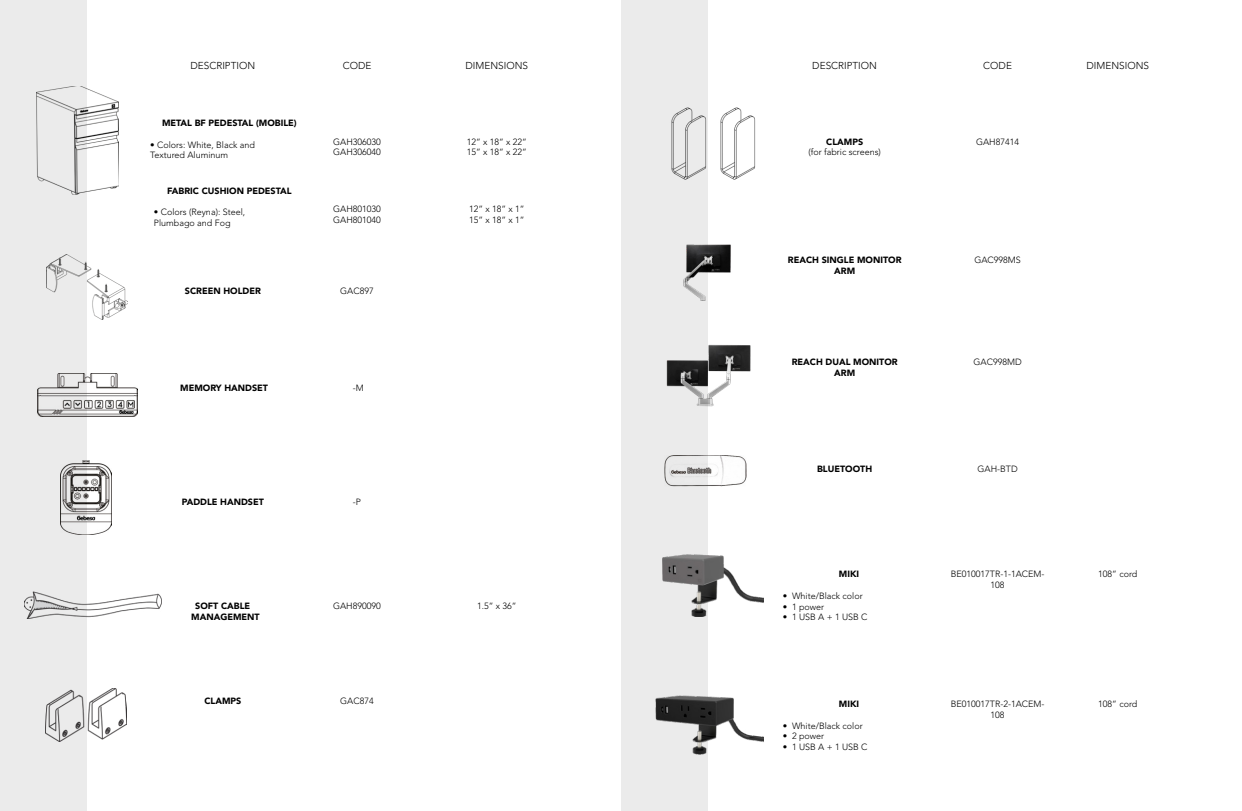
<style>
.page{position:relative;width:1242px;height:811px;background:#fff}
.page>*{position:absolute;margin:0;border:0;box-sizing:border-box;transform-origin:0 0}
.t1{font:300 10px "Avenir LT Pro";color:#000}
.t2{font:300 9px/10.8px "Avenir LT Pro";color:#000}
.t3{font:900 9px/10.8px "Avenir LT Pro";color:#000;text-align:center}
</style>
<div class="page">
<div style="left:0;top:0;width:86px;height:811px;background:#ebebeb"></div>
<div style="left:621px;top:0;width:86px;height:811px;background:#ebebeb"></div>
<div style="left:36px;top:86px;width:83px;height:114px;background:linear-gradient(to right,#e4e4e4,#fff)"></div>
<img style="left:37px;top:86px;width:81px;height:109px">
<div style="left:60px;top:461px;width:52px;height:76px;background:linear-gradient(to right,#e5e5e5,#fff)"></div>
<img style="left:61px;top:461px;width:50px;height:73px">
<svg style="left:37px;top:371px;width:99px;height:48px"></svg>
<img style="left:38px;top:374px;width:99px;height:42px">
<svg style="left:46px;top:266px;width:1px;height:23px"></svg>
<img style="left:47px;top:255px;width:81px;height:64px">
<img style="left:25px;top:592px;width:136px;height:26px">
<div style="left:45px;top:688px;width:82px;height:59px;background:linear-gradient(to right,#e6e6e6,#fff)"></div>
<img style="left:45px;top:688px;width:82px;height:53px">
<img style="left:671px;top:107px;width:36px;height:73px">
<img style="left:720px;top:107px;width:36px;height:73px">
<svg style="left:664px;top:462px;width:83px;height:17px"></svg>
<img style="left:665px;top:455px;width:81px;height:32px">
<div style="left:657px;top:334px;width:103px;height:80px;background:linear-gradient(to right,#e6e6e6,#fff)"></div>
<img style="left:658px;top:334px;width:101px;height:78px">
<div style="left:664px;top:235px;width:83px;height:65px;background:linear-gradient(to right,#e5e5e5,#fff)"></div>
<img style="left:681px;top:242px;width:50px;height:58px">
<img style="left:663px;top:555px;width:101px;height:61px">
<img style="left:655px;top:681px;width:109px;height:79px">
<p class="t1" style="left:190px;top:59px;width:66px">DESCRIPTION</p>
<p class="t1" style="left:343px;top:60px;width:30px">CODE</p>
<p class="t1" style="left:465px;top:59px;width:64px">DIMENSIONS</p>
<p class="t1" style="left:812px;top:59px;width:66px">DESCRIPTION</p>
<p class="t1" style="left:983px;top:60px;width:30px">CODE</p>
<p class="t1" style="left:1086px;top:59px;width:64px">DIMENSIONS</p>
<p class="t3" style="left:162px;top:117px;width:136px">METAL BF PEDESTAL (MOBILE)</p>
<p class="t2" style="left:150px;top:139px;width:106px">• Colors: White, Black and<br>Textured Aluminum</p>
<p class="t3" style="left:167px;top:185px;width:126px">FABRIC CUSHION PEDESTAL</p>
<p class="t2" style="left:154px;top:207px;width:93px">• Colors (Reyna): Steel,<br>Plumbago and Fog</p>
<p class="t2" style="left:333px;top:136px;width:49px">GAH306030<br>GAH306040</p>
<p class="t2" style="left:333px;top:204px;width:49px">GAH801030<br>GAH801040</p>
<p class="t2" style="left:467px;top:136px;width:62px">12” x 18” x 22”<br>15” x 18” x 22”</p>
<p class="t2" style="left:469px;top:204px;width:57px">12” x 18” x 1”<br>15” x 18” x 1”</p>
<p class="t3" style="left:826px;top:136px;width:38px">CLAMPS</p>
<p class="t2" style="left:808px;top:147px;width:74px">(for fabric screens)</p>
<p class="t2" style="left:976px;top:136px;width:45px">GAH87414</p>
<p class="t3" style="left:788px;top:254px;width:115px">REACH SINGLE MONITOR<br>ARM</p>
<p class="t2" style="left:974px;top:254px;width:48px">GAC998MS</p>
<p class="t3" style="left:185px;top:285px;width:77px">SCREEN HOLDER</p>
<p class="t2" style="left:340px;top:285px;width:35px">GAC897</p>
<p class="t3" style="left:791px;top:356px;width:107px">REACH DUAL MONITOR<br>ARM</p>
<p class="t2" style="left:973px;top:356px;width:50px">GAC998MD</p>
<p class="t3" style="left:180px;top:382px;width:89px">MEMORY HANDSET</p>
<p class="t2" style="left:353px;top:382px;width:12px">-M</p>
<p class="t3" style="left:817px;top:464px;width:57px">BLUETOOTH</p>
<p class="t2" style="left:977px;top:464px;width:42px">GAH-BTD</p>
<p class="t3" style="left:182px;top:496px;width:84px">PADDLE HANDSET</p>
<p class="t2" style="left:353px;top:496px;width:10px">-P</p>
<p class="t3" style="left:191px;top:601px;width:70px">SOFT CABLE<br>MANAGEMENT</p>
<p class="t2" style="left:333px;top:601px;width:49px">GAH890090</p>
<p class="t2" style="left:477px;top:601px;width:41px">1.5” x 36”</p>
<p class="t3" style="left:839px;top:568px;width:22px">MIKI</p>
<p class="t2" style="left:783px;top:590px;width:81px">• White/Black color</p>
<p class="t2" style="left:783px;top:601px;width:43px">• 1 power</p>
<p class="t2" style="left:783px;top:612px;width:86px">• 1 USB A + 1 USB C</p>
<p class="t2" style="left:950px;top:568px;width:95px;text-align:center">BE010017TR-1-1ACEM-<br>108</p>
<p class="t2" style="left:1098px;top:568px;width:41px">108” cord</p>
<p class="t3" style="left:204px;top:695px;width:38px">CLAMPS</p>
<p class="t2" style="left:340px;top:695px;width:35px">GAC874</p>
<p class="t3" style="left:839px;top:698px;width:22px">MIKI</p>
<p class="t2" style="left:783px;top:720px;width:81px">• White/Black color</p>
<p class="t2" style="left:783px;top:731px;width:43px">• 2 power</p>
<p class="t2" style="left:783px;top:741px;width:86px">• 1 USB A + 1 USB C</p>
<p class="t2" style="left:950px;top:698px;width:95px">BE010017TR-2-1ACEM-</p>
<p class="t2" style="left:1098px;top:698px;width:41px">108” cord</p>
<p class="t2" style="left:990px;top:709px;width:16px">108</p>
</div>
